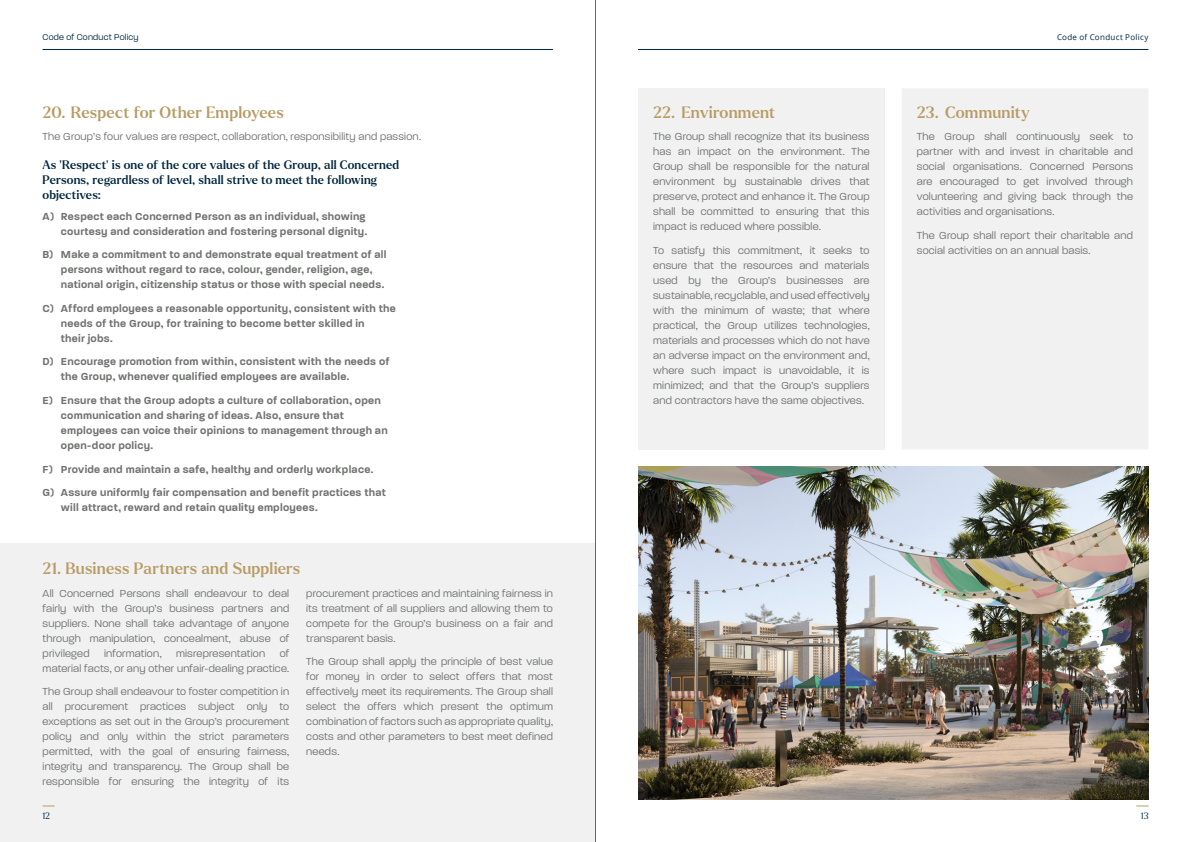
<style>
.page{position:relative;width:1191px;height:842px;background:#fff}
.page>*{position:absolute;margin:0;border:0;box-sizing:border-box;transform-origin:0 0}
.t1{font:500 16px "Larken";letter-spacing:.01em;color:#b89c66}
.t2{font:500 12px/15px "Larken";letter-spacing:.01em;color:#00263d}
.t3{font:300 11px/15px "Paralucent";letter-spacing:.02em;color:#707370;text-align:justify}
.t4{font:600 11px/15px "Paralucent";letter-spacing:.02em;color:#707370}
.t5{font:300 9px "Paralucent";letter-spacing:.03em;color:#00263d}
.t6{font:300 9px "Larken";color:#00263d}
.t7{font:8px "Open Sans";letter-spacing:.035em;color:#00263d}
</style>
<div class="page">
<div style="left:0;top:544px;width:595px;height:298px;background:#f1f1f2"></div>
<img style="left:638px;top:466px;width:510px;height:333px">
<div style="left:638px;top:88px;width:246px;height:361px;background:#f1f1f2"></div>
<div style="left:901px;top:88px;width:247px;height:361px;background:#f1f1f2"></div>
<hr style="left:595px;top:0;width:1px;height:842px;background:#414042">
<hr style="left:43px;top:49px;width:510px;height:1px;background:#00263d">
<hr style="left:638px;top:49px;width:510px;height:1px;background:#00263d">
<svg style="left:43px;top:806px;width:12px;height:1px"></svg>
<svg style="left:1136px;top:806px;width:12px;height:1px"></svg>
<p class="t5" style="left:43px;top:32px;width:97px">Code of Conduct Policy</p>
<p class="t7" style="left:1057px;top:31px;width:93px">Code of Conduct Policy</p>
<h1 class="t1" style="left:43px;top:102px;width:243px">20. Respect for Other Employees</h1>
<p class="t3" style="left:43px;top:129px;width:380px">The Group’s four values are respect, collaboration, responsibility and passion.</p>
<p class="t2" style="left:43px;top:157px;width:358px">As ‘Respect’ is one of the core values of the Group, all Concerned<br>Persons, regardless of level, shall strive to meet the following objectives:</p>
<p class="t4" style="left:43px;top:209px;width:326px;text-align:right">A) Respect each Concerned Person as an individual, showing courtesy and consideration and fostering personal dignity.</p>
<p class="t4" style="left:61px;top:247px;width:327px;text-indent:-18px">B) Make a commitment to and demonstrate equal treatment of all persons without regard to race, colour, gender, religion, age, national origin, citizenship status or those with special needs.</p>
<p class="t4" style="left:61px;top:301px;width:336px;text-indent:-18px">C) Afford employees a reasonable opportunity, consistent with the needs of the Group, for training to become better skilled in<br>their jobs.</p>
<p class="t4" style="left:61px;top:354px;width:330px;text-indent:-18px">D) Encourage promotion from within, consistent with the needs of the Group, whenever qualified employees are available.</p>
<p class="t4" style="left:61px;top:393px;width:328px;text-indent:-18px">E) Ensure that the Group adopts a culture of collaboration, open communication and sharing of ideas. Also, ensure that employees can voice their opinions to management through an open-door policy.</p>
<p class="t4" style="left:43px;top:457px;width:345px;line-height:23.5px">F) Provide and maintain a safe, healthy and orderly workplace.<br>G) Assure uniformly fair compensation and benefit practices that</p>
<p class="t4" style="left:61px;top:500px;width:258px">will attract, reward and retain quality employees.</p>
<h1 class="t1" style="left:43px;top:557px;width:259px">21. Business Partners and Suppliers</h1>
<p class="t3" style="left:43px;top:586px;width:248px">All Concerned Persons shall endeavour to deal fairly with the Group’s business partners and suppliers. None shall take advantage of anyone through manipulation, concealment, abuse of privileged</p>
<p class="t3" style="left:43px;top:646px;width:248px;text-align:right">of<br>material facts, or any other unfair-dealing practice.</p>
<p class="t3" style="left:43px;top:684px;width:248px">The Group shall endeavour to foster competition in all procurement practices subject only to exceptions as set out in the Group’s procurement policy and only within the strict parameters permitted, with the goal of ensuring fairness, integrity and transparency. The Group shall be responsible for ensuring the integrity of its</p>
<p class="t3" style="left:104px;top:646px;width:59px">information,</p>
<p class="t3" style="left:176px;top:646px;width:91px">misrepresentation</p>
<p class="t3" style="left:306px;top:586px;width:248px">procurement practices and maintaining fairness in its treatment of all suppliers and allowing them to compete for the Group’s business on a fair and transparent basis.</p>
<p class="t3" style="left:306px;top:654px;width:248px">The Group shall apply the principle of best value for money in order to select offers that most effectively meet its requirements. The Group shall select the offers which present the optimum combination of factors such as appropriate quality, costs and other parameters to best meet defined needs.</p>
<h1 class="t1" style="left:653px;top:102px;width:123px">22. Environment</h1>
<p class="t3" style="left:653px;top:129px;width:218px">The Group shall recognize that its business has an impact on the environment. The Group shall be responsible for the natural environment by sustainable drives that preserve, protect and enhance it. The Group shall be committed to ensuring that this impact is reduced where possible.</p>
<p class="t3" style="left:653px;top:242px;width:218px">To satisfy this commitment, it seeks to ensure that the resources and materials used by the Group’s businesses are sustainable, recyclable, and used effectively with the minimum of waste; that where practical, the Group utilizes technologies, materials and processes which do not have an adverse impact on the environment and, where such impact is unavoidable, it is minimized; and that the Group’s suppliers and contractors have the same objectives.</p>
<h1 class="t1" style="left:917px;top:102px;width:114px">23. Community</h1>
<p class="t3" style="left:917px;top:129px;width:218px">The Group shall continuously seek to partner with and invest in charitable and social organisations. Concerned Persons are encouraged to get involved through volunteering and giving back through the activities and organisations.</p>
<p class="t3" style="left:917px;top:227px;width:217px">The Group shall report their charitable and social activities on an annual basis.</p>
<p class="t6" style="left:43px;top:809px;width:9px">12</p>
<p class="t6" style="left:1141px;top:809px;width:9px">13</p>
</div>
